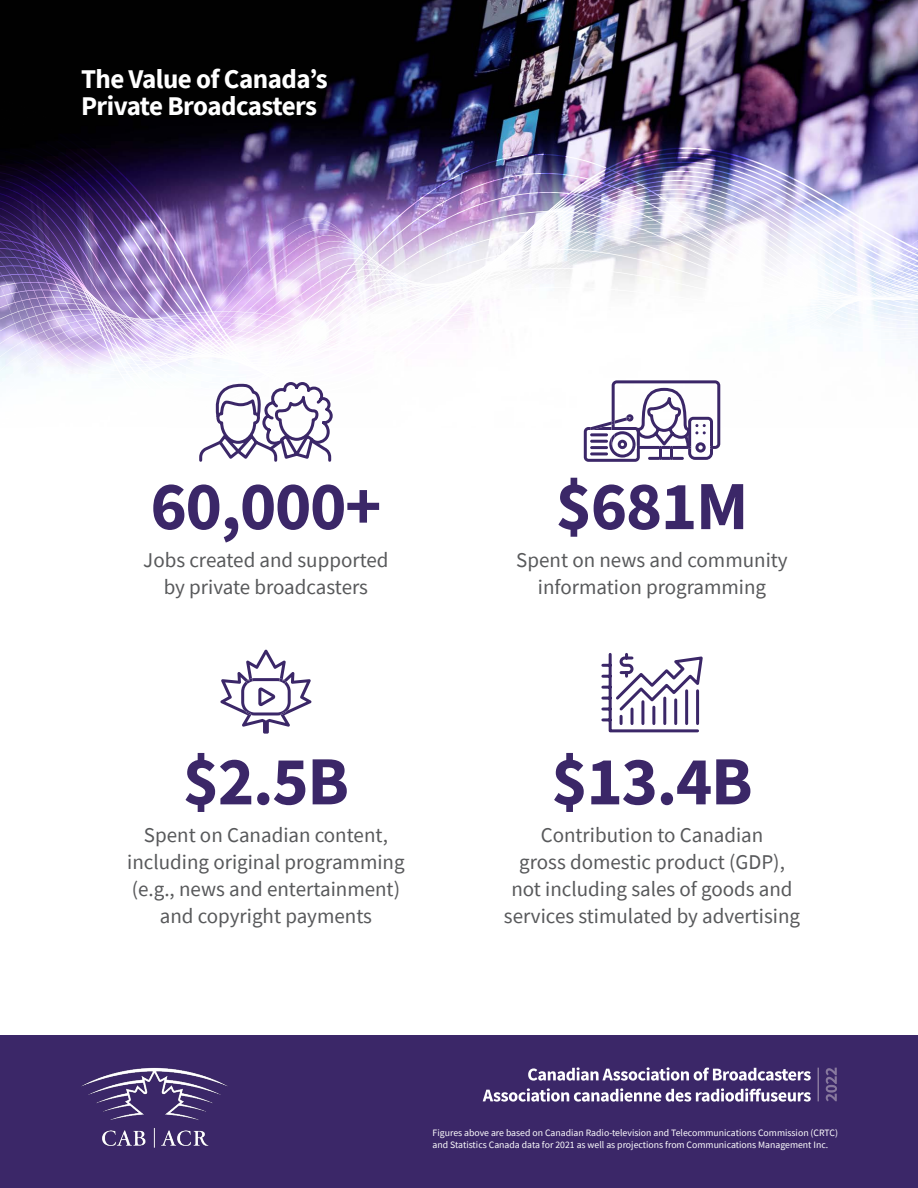
<style>
.page{position:relative;width:918px;height:1188px;background:#fff}
.page>*{position:absolute;margin:0;border:0;box-sizing:border-box;transform-origin:0 0}
.t1{font:700 69px "Source Sans Pro";letter-spacing:-.02em;color:#3b2768}
.t2{font:700 27px/27px "Source Sans Pro";letter-spacing:-.02em;color:#fff}
.t3{font:21px/27px "Source Sans Pro";color:#58595b;text-align:center}
.t4{font:9.75px/11.7px "Source Sans Pro";color:#fff}
</style>
<div class="page">
<img style="left:0;top:0;width:918px;height:95px">
<img style="left:0;top:95px;width:918px;height:303px">
<svg style="left:584px;top:380px;width:136px;height:82px"></svg>
<svg style="left:198px;top:381px;width:136px;height:81px"></svg>
<div style="left:0;top:1036px;width:918px;height:152px;background:#3b2768"></div>
<svg style="left:220px;top:649px;width:91px;height:85px"></svg>
<svg style="left:601px;top:653px;width:102px;height:80px"></svg>
<img style="left:81px;top:1067px;width:147px;height:81px">
<svg style="left:483px;top:1088px;width:328px;height:14px"></svg>
<svg style="left:528px;top:1067px;width:283px;height:14px"></svg>
<svg style="left:826px;top:1068px;width:11px;height:33px"></svg>
<hr style="left:818px;top:1068px;width:1px;height:33px;background:#88799e">
<p class="t2" style="left:81px;top:65px;width:248px">The Value of Canada’s<br>Private Broadcasters</p>
<h1 class="t1" style="left:150px;top:460px;width:233px">60,000+</h1>
<h1 class="t1" style="left:556px;top:460px;width:194px">$681M</h1>
<p class="t3" style="left:143px;top:546px;width:247px">Jobs created and supported by private broadcasters</p>
<p class="t3" style="left:516px;top:546px;width:273px">Spent on news and community information programming</p>
<h1 class="t1" style="left:183px;top:735px;width:168px">$2.5B</h1>
<h1 class="t1" style="left:551px;top:735px;width:203px">$13.4B</h1>
<p class="t3" style="left:127px;top:821px;width:279px">Spent on Canadian content, including original programming (e.g., news and entertainment) and copyright payments</p>
<p class="t3" style="left:504px;top:821px;width:298px">Contribution to Canadian<br>gross domestic product (GDP), not including sales of goods and services stimulated by advertising</p>
<p class="t4" style="left:433px;top:1127px;width:407px">Figures above are based on Canadian Radio-television and Telecommunications Commission (CRTC) and Statistics Canada data for 2021 as well as projections from Communications Management Inc.</p>
</div>
